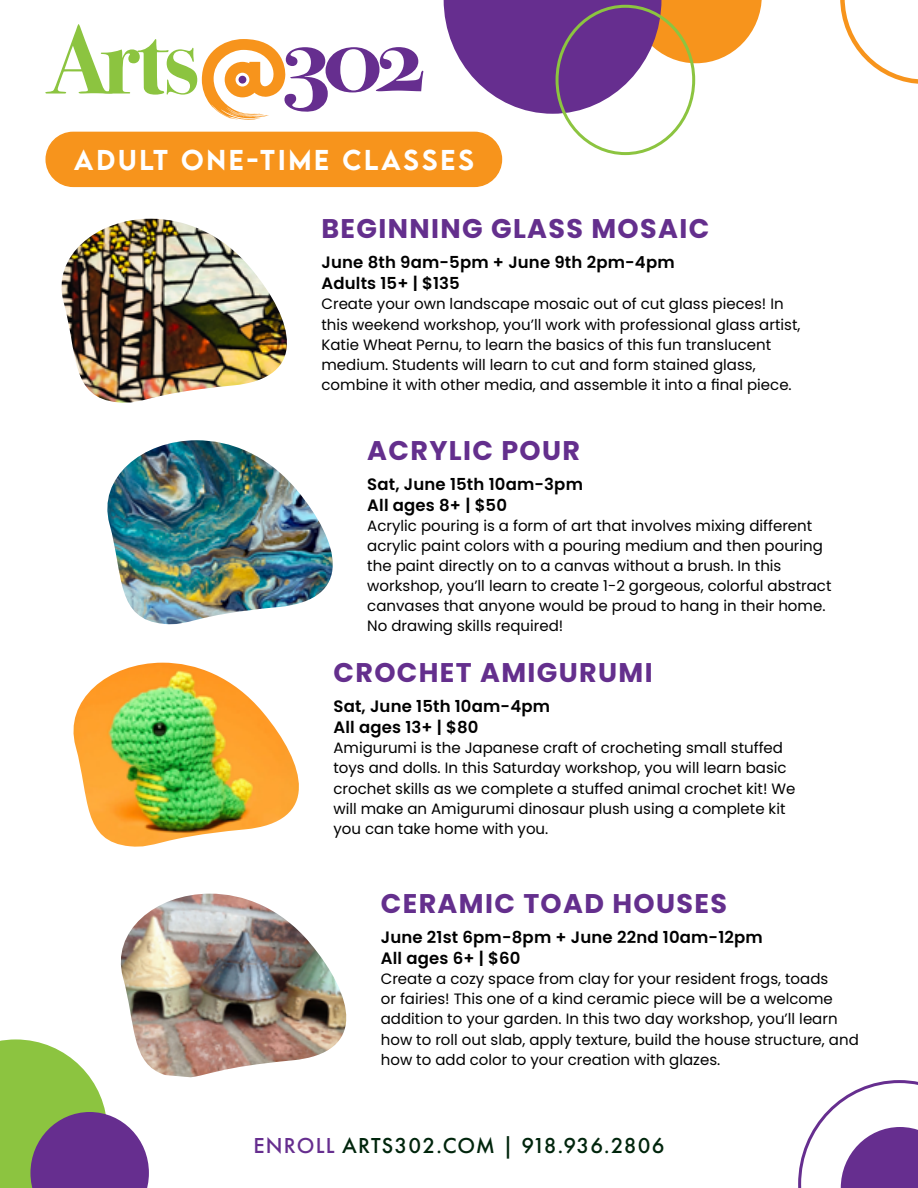
<style>
.page{position:relative;width:918px;height:1188px;background:#fff}
.page>*{position:absolute;margin:0;border:0;box-sizing:border-box;transform-origin:0 0}
.t1{font:700 27px "Poppins";letter-spacing:.05em;color:#642f8d}
.t2{font:500 25.5px "LEMONMILK";letter-spacing:.11em;color:#fff}
.t3{font:500 22.5px "Futura PT";letter-spacing:.05em;color:#00250c}
.t4{font:600 16.5px/21.3px "Poppins";letter-spacing:.01em;color:#000}
.t5{font:15px/20.1px "Poppins";color:#000}
.s1{color:#662e8f}
</style>
<div class="page">
<div style="left:46px;top:132px;width:455px;height:54px;background:#f7941c;border-radius:27px"></div>
<div style="left:45px;top:132px;width:457px;height:55px;border:2px solid #f7941c;border-radius:27px"></div>
<svg style="left:0;top:1039px;width:149px;height:149px"></svg>
<svg style="left:444px;top:0;width:318px;height:114px"></svg>
<svg style="left:798px;top:1080px;width:120px;height:108px"></svg>
<svg style="left:840px;top:0;width:78px;height:84px"></svg>
<div style="left:556px;top:5px;width:139px;height:150px;border:3px solid #8cc440;border-radius:50%"></div>
<svg style="left:45px;top:24px;width:378px;height:96px"></svg>
<div style="left:239px;top:76px;width:7px;height:8px;background:#662e8f;border-radius:50%"></div>
<img style="left:61px;top:219px;width:226px;height:184px">
<img style="left:107px;top:440px;width:226px;height:185px">
<img style="left:73px;top:663px;width:226px;height:184px">
<img style="left:110px;top:894px;width:237px;height:183px">
<h2 class="t2" style="left:74px;top:143px;width:402px">adult ONE-TIME CLASSES</h2>
<h1 class="t1" style="left:322px;top:213px;width:389px">BEGINNING GLASS MOSAIC</h1>
<p class="t4" style="left:322px;top:252px;width:355px">June 8th 9am-5pm + June 9th 2pm-4pm<br>Adults 15+ | $135</p>
<p class="t5" style="left:322px;top:294px;width:480px">Create your own landscape mosaic out of cut glass pieces! In this weekend workshop, you’ll work with professional glass artist, Katie Wheat Pernu, to learn the basics of this fun translucent medium. Students will learn to cut and form stained glass, combine it with other media, and assemble it into a final piece.</p>
<h1 class="t1" style="left:367px;top:435px;width:214px">ACRYLIC POUR</h1>
<p class="t4" style="left:367px;top:473px;width:217px">Sat, June 15th 10am-3pm<br>All ages 8+ | $50</p>
<p class="t5" style="left:367px;top:516px;width:466px">Acrylic pouring is a form of art that involves mixing different acrylic paint colors with a pouring medium and then pouring the paint directly on to a canvas without a brush. In this workshop, you’ll learn to create 1-2 gorgeous, colorful abstract canvases that anyone would be proud to hang in their home.<br>No drawing skills required!</p>
<h1 class="t1" style="left:333px;top:657px;width:321px">CROCHET AMIGURUMI</h1>
<p class="t4" style="left:333px;top:696px;width:218px">Sat, June 15th 10am-4pm<br>All ages 13+ | $80</p>
<p class="t5" style="left:333px;top:738px;width:463px">Amigurumi is the Japanese craft of crocheting small stuffed toys and dolls. In this Saturday workshop, you will learn basic crochet skills as we complete a stuffed animal crochet kit! We will make an Amigurumi dinosaur plush using a complete kit you can take home with you.</p>
<h1 class="t1" style="left:381px;top:888px;width:348px">CERAMIC TOAD HOUSES</h1>
<p class="t4" style="left:381px;top:927px;width:384px">June 21st 6pm-8pm + June 22nd 10am-12pm<br>All ages 6+ | $60</p>
<p class="t5" style="left:381px;top:969px;width:479px">Create a cozy space from clay for your resident frogs, toads<br>or fairies! This one of a kind ceramic piece will be a welcome addition to your garden. In this two day workshop, you’ll learn how to roll out slab, apply texture, build the house structure, and how to add color to your creation with glazes.</p>
<h3 class="t3" style="left:253px;top:1132px;width:413px"><span class="s1">ENROLL</span> ARTS302.COM | 918.936.2806</h3>
</div>
